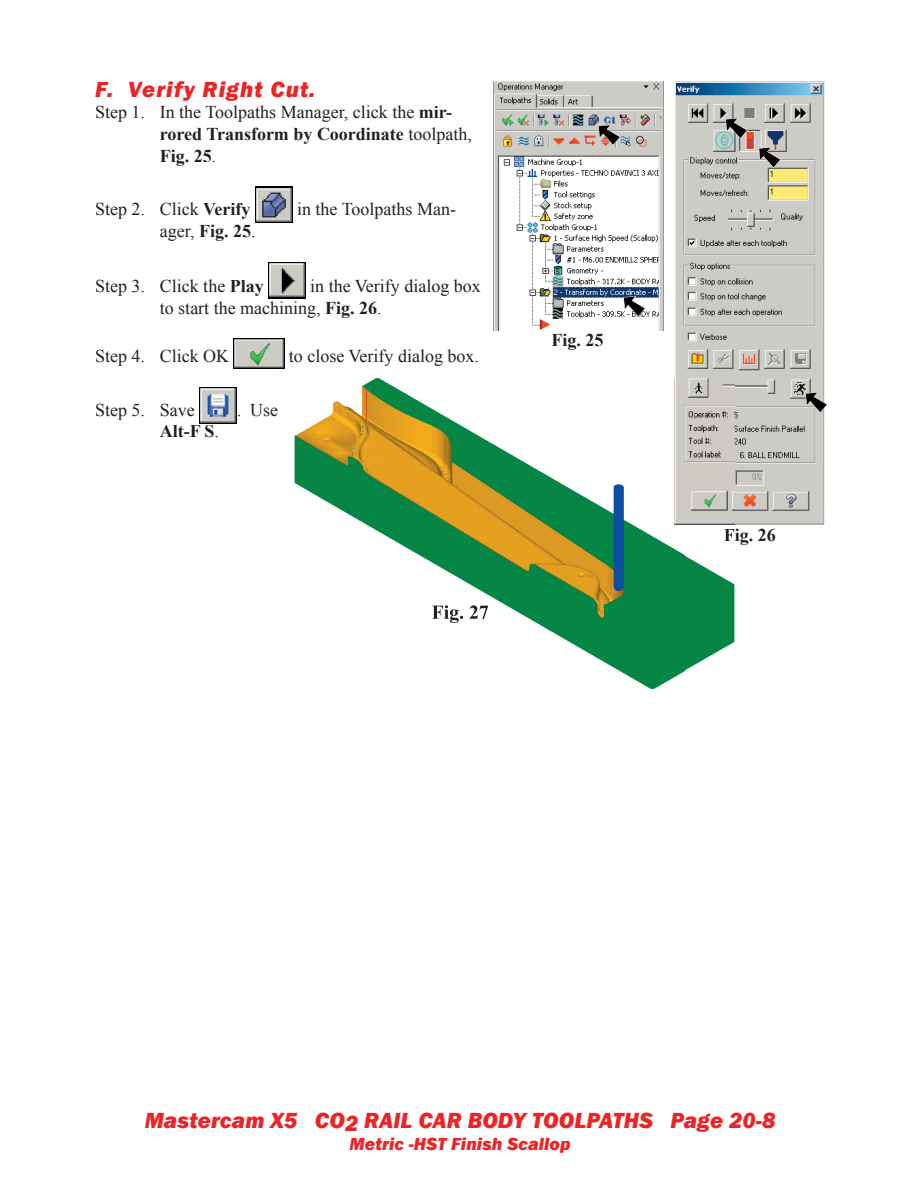
<style>
.page{position:relative;width:918px;height:1188px;background:#fff}
.page>*{position:absolute;margin:0;border:0;box-sizing:border-box;transform-origin:0 0}
.t1{font:italic 800 22.5px "Franklin Gothic";letter-spacing:.005em;color:#eb2428}
.t2{font:italic 800 22.5px "Franklin Gothic";letter-spacing:.05em;color:#eb2428}
.t3{font:18px/21.6px "Times New Roman";color:#231f20}
.t4{font:italic 800 18px "Franklin Gothic";letter-spacing:.005em;color:#eb2428}
.t5{font:700 18px "Times New Roman";color:#231f20}
.s1{font-weight:700}
.s2{font-weight:400}
</style>
<div class="page">
<img style="left:255px;top:187px;width:38px;height:36px">
<img style="left:268px;top:262px;width:38px;height:36px">
<img style="left:234px;top:339px;width:50px;height:29px">
<img style="left:199px;top:387px;width:38px;height:36px">
<img style="left:493px;top:81px;width:170px;height:250px">
<img style="left:675px;top:81px;width:149px;height:443px">
<svg style="left:805px;top:392px;width:22px;height:21px"></svg>
<svg style="left:759px;top:147px;width:22px;height:21px"></svg>
<svg style="left:725px;top:118px;width:23px;height:21px"></svg>
<svg style="left:598px;top:125px;width:22px;height:21px"></svg>
<svg style="left:623px;top:296px;width:23px;height:21px"></svg>
<img style="left:295px;top:378px;width:390px;height:311px">
<img style="left:685px;top:524px;width:49px;height:146px">
<img style="left:675px;top:378px;width:59px;height:146px">
<img style="left:724px;top:529px;width:10px;height:16px">
<img style="left:432px;top:605px;width:32px;height:18px">
<img style="left:469px;top:605px;width:9px;height:14px">
<svg style="left:480px;top:606px;width:8px;height:13px"></svg>
<p class="t2" style="left:95px;top:75px;width:222px">F. Verify Right Cut.</p>
<p class="t3" style="left:160px;top:101px;width:314px;text-indent:-65px">Step 1. In the Toolpaths Manager, click the <span class="s1">mir&shy;rored Transform by Coordinate</span> toolpath,<br><span class="s1">Fig. 25</span>.</p>
<p class="t3" style="left:95px;top:198px;width:157px">Step 2. Click <span class="s1">Verify</span></p>
<p class="t3" style="left:297px;top:198px;width:160px">in the Toolpaths Man-</p>
<p class="t3" style="left:160px;top:220px;width:97px">ager, <span class="s1">Fig. 25</span>.</p>
<p class="t3" style="left:95px;top:275px;width:170px">Step 3. Click the <span class="s1">Play</span></p>
<p class="t3" style="left:160px;top:275px;width:323px;text-indent:150px">in the Verify dialog box to start the machining, <span class="s1">Fig. 26</span>.</p>
<p class="t3" style="left:95px;top:345px;width:136px">Step 4. Click OK</p>
<p class="t3" style="left:289px;top:345px;width:192px">to close Verify dialog box.</p>
<p class="t3" style="left:95px;top:399px;width:101px">Step 5. Save</p>
<p class="t3" style="left:237px;top:399px;width:43px">. Use</p>
<p class="t5" style="left:160px;top:419px;width:61px">Alt-F S<span class="s2">.</span></p>
<p class="t5" style="left:552px;top:328px;width:54px">Fig. 25</p>
<p class="t5" style="left:724px;top:522px;width:54px">Fig. 26</p>
<p class="t1" style="left:145px;top:1106px;width:632px">Mastercam X5 CO2 RAIL CAR BODY TOOLPATHS Page 20-8</p>
<p class="t4" style="left:349px;top:1132px;width:223px">Metric -HST Finish Scallop</p>
</div>
